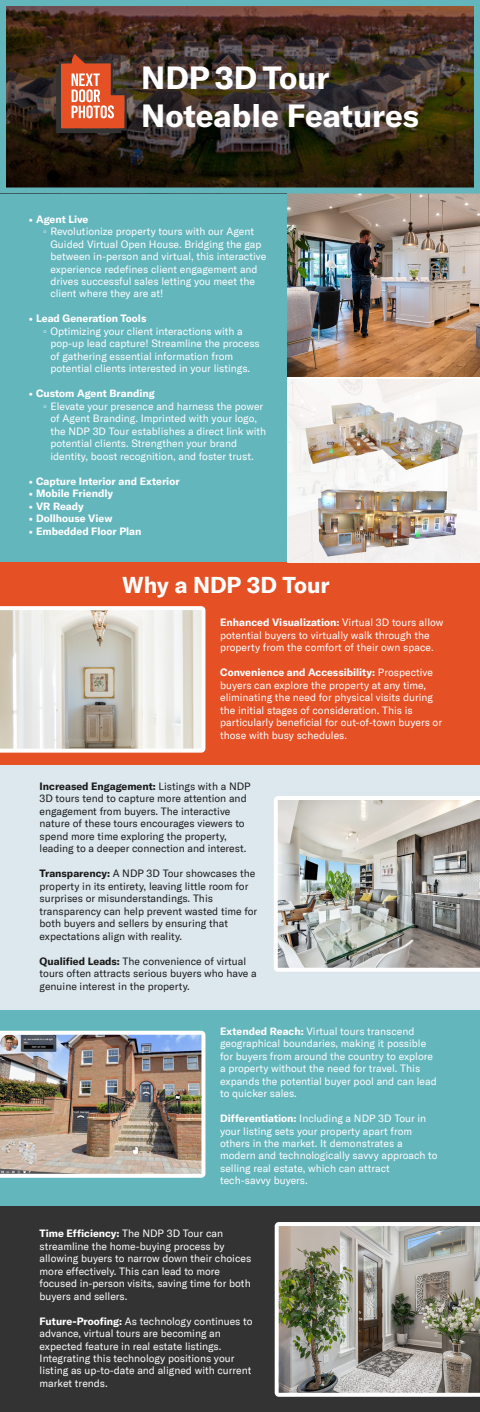
<style>
.page{position:relative;width:480px;height:1412px;background:#fff}
.page>*{position:absolute;margin:0;border:0;box-sizing:border-box;transform-origin:0 0}
.t1{font:700 31.72px/38.1px "GT America";color:#fff}
.t2{font:700 22.4px "GT America";color:#fff}
.t3{font:10.4px/12.5px "GT America";color:#fff}
.t4{font:10.4px/12.5px "GT America";color:#1a1a1a}
.t5{font:700 10.4px "GT America";color:#fff}
.s1{font-family:"Times New Roman"}
.s2{font-weight:700}
</style>
<div class="page">
<div style="left:0;top:1009px;width:480px;height:198px;background:#64b6bd"></div>
<div style="left:0;top:194px;width:480px;height:369px;background:#64b6bd"></div>
<div style="left:0;top:563px;width:480px;height:203px;background:#e55025"></div>
<div style="left:0;top:765px;width:480px;height:244px;background:#dde8ee"></div>
<div style="left:0;top:1207px;width:480px;height:205px;background:#333"></div>
<img style="left:288px;top:194px;width:192px;height:182px">
<img style="left:288px;top:380px;width:192px;height:183px">
<svg style="left:0;top:606px;width:205px;height:147px;background:#dbd8d0"></svg>
<img style="left:274px;top:796px;width:206px;height:176px">
<img style="left:0;top:1031px;width:205px;height:147px">
<img style="left:275px;top:1222px;width:205px;height:175px">
<svg style="left:0;top:0;width:480px;height:194px;background:#3e382e"></svg>
<svg style="left:56px;top:52px;width:71px;height:81px;background:#ad5b42"></svg>
<h1 class="t1" style="left:141px;top:60px;width:279px">NDP 3D Tour<br>Noteable Features</h1>
<p class="t5" style="left:29px;top:212px;width:61px">• Agent Live</p>
<p class="t3" style="left:43px;top:225px;width:212px"><span class="s1">◦</span> Revolutionize property tours with our Agent</p>
<p class="t3" style="left:50px;top:238px;width:213px">Guided Virtual Open House. Bridging the gap</p>
<p class="t3" style="left:50px;top:250px;width:217px">between in-person and virtual, this interactive</p>
<p class="t3" style="left:50px;top:263px;width:209px">experience redefines client engagement and</p>
<p class="t3" style="left:50px;top:275px;width:206px">drives successful sales letting you meet the</p>
<p class="t3" style="left:50px;top:288px;width:114px">client where they are at!</p>
<p class="t5" style="left:29px;top:312px;width:119px">• Lead Generation Tools</p>
<p class="t3" style="left:43px;top:325px;width:201px"><span class="s1">◦</span> Optimizing your client interactions with a</p>
<p class="t3" style="left:50px;top:337px;width:211px">pop-up lead capture! Streamline the process</p>
<p class="t3" style="left:50px;top:350px;width:184px">of gathering essential information from</p>
<p class="t3" style="left:50px;top:362px;width:201px">potential clients interested in your listings.</p>
<p class="t5" style="left:29px;top:387px;width:127px">• Custom Agent Branding</p>
<p class="t3" style="left:43px;top:400px;width:222px"><span class="s1">◦</span> Elevate your presence and harness the power</p>
<p class="t3" style="left:50px;top:412px;width:208px">of Agent Branding. Imprinted with your logo,</p>
<p class="t3" style="left:50px;top:425px;width:217px">the NDP 3D Tour establishes a direct link with</p>
<p class="t3" style="left:50px;top:437px;width:188px">potential clients. Strengthen your brand</p>
<p class="t3" style="left:50px;top:450px;width:205px">identity, boost recognition, and foster trust.</p>
<p class="t5" style="left:29px;top:474px;width:152px">• Capture Interior and Exterior</p>
<p class="t5" style="left:29px;top:487px;width:86px">• Mobile Friendly</p>
<p class="t5" style="left:29px;top:499px;width:57px">• VR Ready</p>
<p class="t5" style="left:29px;top:512px;width:85px">• Dollhouse View</p>
<p class="t5" style="left:29px;top:524px;width:114px">• Embedded Floor Plan</p>
<h2 class="t2" style="left:122px;top:571px;width:209px">Why a NDP 3D Tour</h2>
<p class="t3" style="left:220px;top:617px;width:225px"><span class="s2">Enhanced Visualization:</span> Virtual 3D tours allow potential buyers to virtually walk through the property from the comfort of their own space.</p>
<p class="t3" style="left:220px;top:666px;width:224px"><span class="s2">Convenience and Accessibility:</span> Prospective buyers can explore the property at any time, eliminating the need for physical visits during the initial stages of consideration. This is particularly beneficial for out-of-town buyers or those with busy schedules.</p>
<p class="t4" style="left:40px;top:780px;width:213px"><span class="s2">Increased Engagement:</span> Listings with a NDP 3D tours tend to capture more attention and engagement from buyers. The interactive nature of these tours encourages viewers to spend more time exploring the property, leading to a deeper connection and interest.</p>
<p class="t4" style="left:40px;top:867px;width:219px"><span class="s2">Transparency:</span> A NDP 3D Tour showcases the property in its entirety, leaving little room for surprises or misunderstandings. This transparency can help prevent wasted time for both buyers and sellers by ensuring that expectations align with reality.</p>
<p class="t4" style="left:40px;top:955px;width:219px"><span class="s2">Qualified Leads:</span> The convenience of virtual tours often attracts serious buyers who have a genuine interest in the property.</p>
<p class="t3" style="left:220px;top:1025px;width:218px"><span class="s2">Extended Reach:</span> Virtual tours transcend geographical boundaries, making it possible for buyers from around the country to explore a property without the need for travel. This expands the potential buyer pool and can lead to quicker sales.</p>
<p class="t3" style="left:220px;top:1112px;width:219px"><span class="s2">Differentiation:</span> Including a NDP 3D Tour in your listing sets your property apart from others in the market. It demonstrates a modern and technologically savvy approach to selling real estate, which can attract tech-savvy buyers.</p>
<p class="t3" style="left:40px;top:1227px;width:213px"><span class="s2">Time Efficiency:</span> The NDP 3D Tour can streamline the home-buying process by allowing buyers to narrow down their choices more effectively. This can lead to more focused in-person visits, saving time for both buyers and sellers.</p>
<p class="t3" style="left:40px;top:1315px;width:215px"><span class="s2">Future-Proofing:</span> As technology continues to advance, virtual tours are becoming an expected feature in real estate listings.<br>Integrating this technology positions your listing as up-to-date and aligned with current market trends.</p>
</div>
